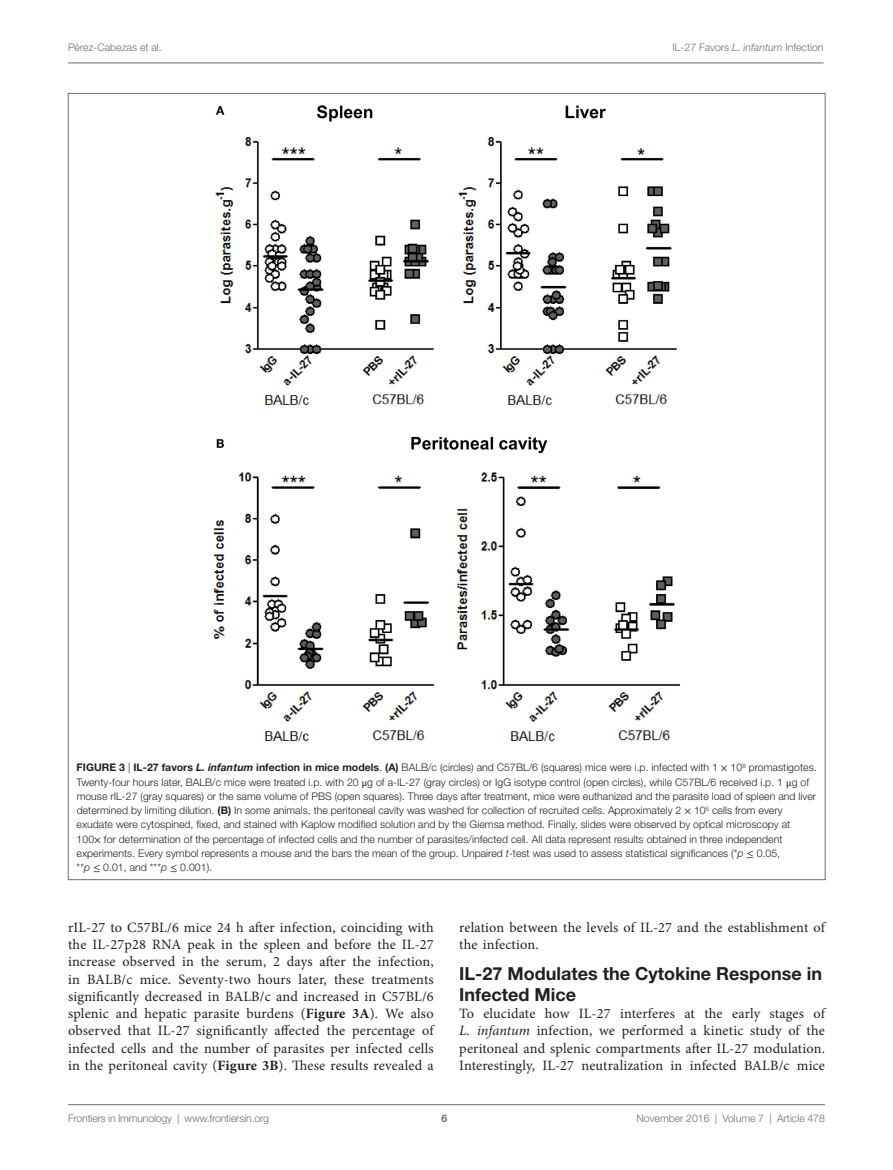
<style>
.page{position:relative;width:893px;height:1170px;background:#fff}
.page>*{position:absolute;margin:0;border:0;box-sizing:border-box;transform-origin:0 0}
.t1{font:700 18px/21px "Helvetica Neue LT Std";color:#231f20}
.t2{font:14.25px/17.2px "Minion Pro";letter-spacing:.01em;color:#231f20;text-align:justify}
.t3{font:300 10.5px/14.2px "Helvetica Neue LT Std";letter-spacing:.005em;color:#231f20}
.t4{font:300 10.5px "Helvetica Neue LT Std";color:#6c6d70}
.t5{font:700 10.5px "Helvetica Neue LT Std";color:#6c6d70}
.s1{font-style:italic}
.s2{font-weight:700}
.s3{font-weight:700;font-style:italic}
.s4{font-family:"STIX General";font-weight:400}
</style>
<div class="page">
<img style="left:213px;top:105px;width:467px;height:636px">
<hr style="left:68px;top:63px;width:756px;height:1px;background:#6c6d70">
<hr style="left:68px;top:1104px;width:757px;height:1px;background:#6c6d70">
<p class="t4" style="left:68px;top:41px;width:95px">Pérez-Cabezas et al.</p>
<p class="t4" style="left:673px;top:41px;width:152px">IL-27 Favors <span class="s1">L. infantum</span> Infection</p>
<p class="t3" style="left:77px;top:760px;width:741px"><span class="s2">Figure 3</span> | <span class="s2">IL-27 favors</span> <span class="s3">L. infantum</span> <span class="s2">infection in mice models</span>. <span class="s2">(A)</span> BALB/c (circles) and C57BL/6 (squares) mice were i.p. infected with 1 <span class="s4">×</span> 10<sup>8</sup> promastigotes.<br>Twenty-four hours later, BALB/c mice were treated i.p. with 20 <span class="s4">μ</span>g of a-IL-27 (gray circles) or IgG isotype control (open circles), while C57BL/6 received i.p. 1 <span class="s4">μ</span>g of mouse rIL-27 (gray squares) or the same volume of PBS (open squares). Three days after treatment, mice were euthanized and the parasite load of spleen and liver determined by limiting dilution. <span class="s2">(B)</span> In some animals, the peritoneal cavity was washed for collection of recruited cells. Approximately 2 <span class="s4">×</span> 10<sup>5</sup> cells from every exudate were cytospined, fixed, and stained with Kaplow modified solution and by the Giemsa method. Finally, slides were observed by optical microscopy at 100<span class="s4">×</span> for determination of the percentage of infected cells and the number of parasites/infected cell. All data represent results obtained in three independent experiments. Every symbol represents a mouse and the bars the mean of the group. Unpaired <span class="s1">t</span>-test was used to assess statistical significances (*<span class="s1">p</span> <span class="s4">≤</span> 0.05,<br>**<span class="s1">p</span> <span class="s4">≤</span> 0.01, and ***<span class="s1">p</span> <span class="s4">≤</span> 0.001).</p>
<p class="t2" style="left:68px;top:918px;width:367px">rIL-27 to C57BL/6 mice 24 h after infection, coinciding with the IL-27p28 RNA peak in the spleen and before the IL-27 increase observed in the serum, 2 days after the infection, in BALB/c mice. Seventy-two hours later, these treatments significantly decreased in BALB/c and increased in C57BL/6 splenic and hepatic parasite burdens (<span class="s2">Figure 3A</span>). We also observed that IL-27 significantly affected the percentage of infected cells and the number of parasites per infected cells in the peritoneal cavity (<span class="s2">Figure 3B</span>). These results revealed a</p>
<h2 class="t2" style="left:459px;top:918px;width:367px">relation between the levels of IL-27 and the establishment of the infection.</h2>
<h1 class="t1" style="left:459px;top:962px;width:364px">IL-27 Modulates the Cytokine Response in<br>Infected Mice</h1>
<p class="t2" style="left:459px;top:1004px;width:367px">To elucidate how IL-27 interferes at the early stages of <span class="s1">L. infantum</span> infection, we performed a kinetic study of the peritoneal and splenic compartments after IL-27 modulation.<br>Interestingly, IL-27 neutralization in infected BALB/c mice</p>
<p class="t4" style="left:68px;top:1111px;width:203px">Frontiers in Immunology | www.frontiersin.org</p>
<p class="t4" style="left:636px;top:1111px;width:190px">November 2016 | Volume 7 | Article 478</p>
<p class="t5" style="left:441px;top:1111px;width:7px">6</p>
</div>
